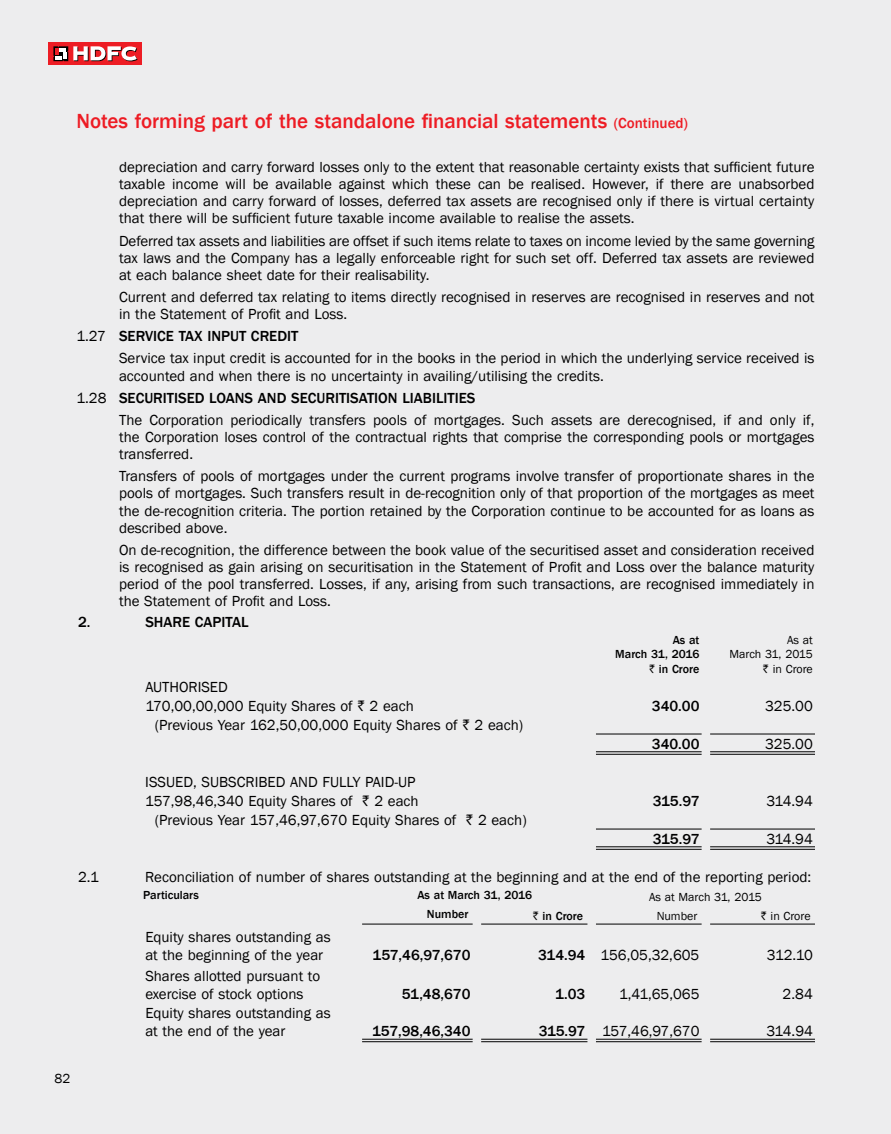
<style>
.page{position:relative;width:891px;height:1134px;background:#ededee}
.page>*{position:absolute;margin:0;border:0;box-sizing:border-box;transform-origin:0 0}
.t1{font:500 21px "Franklin Gothic";color:#ed1c24}
.t2{font:15px/17.1px "Franklin Gothic";color:#000}
.t3{font:500 15px "Franklin Gothic";color:#000}
.t4{font:13.5px "Franklin Gothic";color:#000}
.t5{font:500 12px/14.4px "Franklin Gothic";color:#000;text-align:right}
.t6{font:12px/14.4px "Franklin Gothic";color:#000;text-align:right}
.s1{font-size:15px}
.s2{font-weight:500}
.s3{font-family:"Rupee";font-weight:400}
.s4{font-family:"Rupee"}
</style>
<div class="page">
<div style="left:48px;top:43px;width:94px;height:22px;background:#ed1d24"></div>
<svg style="left:53px;top:46px;width:85px;height:16px"></svg>
<hr style="left:596px;top:734px;width:106px;height:1px;background:#000">
<hr style="left:596px;top:752px;width:106px;height:1px;background:#000">
<hr style="left:596px;top:754px;width:106px;height:1px;background:#000">
<hr style="left:710px;top:734px;width:105px;height:1px;background:#000">
<hr style="left:710px;top:752px;width:105px;height:1px;background:#000">
<hr style="left:710px;top:754px;width:105px;height:1px;background:#000">
<hr style="left:596px;top:829px;width:106px;height:1px;background:#000">
<hr style="left:596px;top:847px;width:106px;height:1px;background:#000">
<hr style="left:596px;top:849px;width:106px;height:1px;background:#000">
<hr style="left:710px;top:829px;width:105px;height:1px;background:#000">
<hr style="left:710px;top:847px;width:105px;height:1px;background:#000">
<hr style="left:710px;top:849px;width:105px;height:1px;background:#000">
<hr style="left:362px;top:924px;width:111px;height:1px;background:#000">
<hr style="left:481px;top:924px;width:106px;height:1px;background:#000">
<hr style="left:596px;top:924px;width:106px;height:1px;background:#000">
<hr style="left:710px;top:924px;width:105px;height:1px;background:#000">
<hr style="left:362px;top:1039px;width:111px;height:1px;background:#000">
<hr style="left:362px;top:1041px;width:111px;height:1px;background:#000">
<hr style="left:481px;top:1039px;width:106px;height:1px;background:#000">
<hr style="left:481px;top:1041px;width:106px;height:1px;background:#000">
<hr style="left:596px;top:1039px;width:106px;height:1px;background:#000">
<hr style="left:596px;top:1041px;width:106px;height:1px;background:#000">
<hr style="left:710px;top:1039px;width:105px;height:1px;background:#000">
<hr style="left:710px;top:1041px;width:105px;height:1px;background:#000">
<h1 class="t1" style="left:77px;top:108px;width:613px">Notes forming part of the standalone financial statements <span class="s1">(Continued)</span></h1>
<p class="t2" style="left:119px;top:159px;width:697px;text-align:justify">depreciation and carry forward losses only to the extent that reasonable certainty exists that sufficient future taxable income will be available against which these can be realised. However, if there are unabsorbed depreciation and carry forward of losses, deferred tax assets are recognised only if there is virtual certainty that there will be sufficient future taxable income available to realise the assets.</p>
<p class="t2" style="left:119px;top:232px;width:697px;text-align:justify">Deferred tax assets and liabilities are offset if such items relate to taxes on income levied by the same governing tax laws and the Company has a legally enforceable right for such set off. Deferred tax assets are reviewed at each balance sheet date for their realisability.</p>
<p class="t2" style="left:119px;top:289px;width:697px">Current and deferred tax relating to items directly recognised in reserves are recognised in reserves and not in the Statement of Profit and Loss.</p>
<p class="t2" style="left:119px;top:326px;width:697px;line-height:22.2px;text-indent:-43px">1.27 <span class="s2">SERVICE TAX INPUT CREDIT<br></span>Service tax input credit is accounted for in the books in the period in which the underlying service received is</p>
<p class="t2" style="left:77px;top:365px;width:529px;line-height:22.2px;text-indent:43px">accounted and when there is no uncertainty in availing/utilising the credits.<br>1.28 <span class="s2">SECURITISED LOANS AND SECURITISATION LIABILITIES</span></p>
<p class="t2" style="left:119px;top:412px;width:697px;text-align:justify">The Corporation periodically transfers pools of mortgages. Such assets are derecognised, if and only if, the Corporation loses control of the contractual rights that comprise the corresponding pools or mortgages transferred.</p>
<p class="t2" style="left:119px;top:468px;width:697px;text-align:justify">Transfers of pools of mortgages under the current programs involve transfer of proportionate shares in the pools of mortgages. Such transfers result in de-recognition only of that proportion of the mortgages as meet the de-recognition criteria. The portion retained by the Corporation continue to be accounted for as loans as described above.</p>
<p class="t2" style="left:119px;top:542px;width:697px;text-align:justify">On de-recognition, the difference between the book value of the securitised asset and consideration received is recognised as gain arising on securitisation in the Statement of Profit and Loss over the balance maturity period of the pool transferred. Losses, if any, arising from such transactions, are recognised immediately in the Statement of Profit and Loss.</p>
<p class="t3" style="left:78px;top:613px;width:14px">2.</p>
<p class="t3" style="left:145px;top:613px;width:105px">SHARE CAPITAL</p>
<p class="t5" style="left:615px;top:633px;width:86px">As at<br>March 31, 2016 <span class="s3">`</span> in Crore</p>
<p class="t6" style="left:730px;top:633px;width:85px">As at<br>March 31, 2015 <span class="s4">`</span> in Crore</p>
<p class="t2" style="left:145px;top:678px;width:270px;line-height:19px">AUTHORISED<br>170,00,00,000 Equity Shares of <span class="s4">`</span> 2 each</p>
<p class="t3" style="left:652px;top:696px;width:49px">340.00</p>
<p class="t2" style="left:765px;top:698px;width:49px">325.00</p>
<p class="t2" style="left:155px;top:717px;width:370px">(Previous Year 162,50,00,000 Equity Shares of <span class="s4">`</span> 2 each)</p>
<p class="t2" style="left:145px;top:773px;width:275px;line-height:19px">ISSUED, SUBSCRIBED AND FULLY PAID-UP<br>157,98,46,340 Equity Shares of <span class="s4">`</span> 2 each</p>
<p class="t2" style="left:155px;top:812px;width:374px">(Previous Year 157,46,97,670 Equity Shares of <span class="s4">`</span> 2 each)</p>
<p class="t3" style="left:652px;top:734px;width:49px">340.00</p>
<p class="t2" style="left:765px;top:736px;width:49px">325.00</p>
<p class="t3" style="left:653px;top:792px;width:48px">315.97</p>
<p class="t2" style="left:766px;top:793px;width:48px">314.94</p>
<p class="t3" style="left:653px;top:830px;width:48px">315.97</p>
<p class="t2" style="left:766px;top:831px;width:48px">314.94</p>
<p class="t2" style="left:78px;top:869px;width:22px">2.1</p>
<p class="t2" style="left:145px;top:869px;width:668px">Reconciliation of number of shares outstanding at the beginning and at the end of the reporting period:</p>
<p class="t5" style="left:143px;top:888px;width:57px">Particulars</p>
<p class="t5" style="left:417px;top:888px;width:116px">As at March 31, 2016</p>
<p class="t6" style="left:649px;top:890px;width:114px">As at March 31, 2015</p>
<p class="t5" style="left:427px;top:907px;width:43px">Number</p>
<p class="t5" style="left:533px;top:909px;width:52px"><span class="s3">`</span> in Crore</p>
<p class="t6" style="left:657px;top:909px;width:42px">Number</p>
<p class="t6" style="left:761px;top:909px;width:51px"><span class="s4">`</span> in Crore</p>
<p class="t2" style="left:145px;top:928px;width:187px;line-height:18px">Equity shares outstanding as at the beginning of the year</p>
<p class="t3" style="left:373px;top:946px;width:99px">157,46,97,670</p>
<p class="t2" style="left:538px;top:947px;width:163px"><span class="s2">314.94</span> 156,05,32,605</p>
<p class="t2" style="left:767px;top:947px;width:47px">312.10</p>
<p class="t2" style="left:145px;top:968px;width:176px;line-height:18px">Shares allotted pursuant to exercise of stock options</p>
<p class="t2" style="left:145px;top:1005px;width:187px;line-height:18px">Equity shares outstanding as at the end of the year</p>
<p class="t3" style="left:402px;top:985px;width:70px">51,48,670</p>
<p class="t3" style="left:555px;top:985px;width:32px">1.03</p>
<p class="t2" style="left:619px;top:986px;width:82px">1,41,65,065</p>
<p class="t2" style="left:783px;top:986px;width:32px">2.84</p>
<p class="t3" style="left:372px;top:1022px;width:100px">157,98,46,340</p>
<p class="t2" style="left:539px;top:1023px;width:162px"><span class="s2">315.97</span> 157,46,97,670</p>
<p class="t2" style="left:766px;top:1023px;width:48px">314.94</p>
<p class="t4" style="left:55px;top:1070px;width:17px">82</p>
</div>
